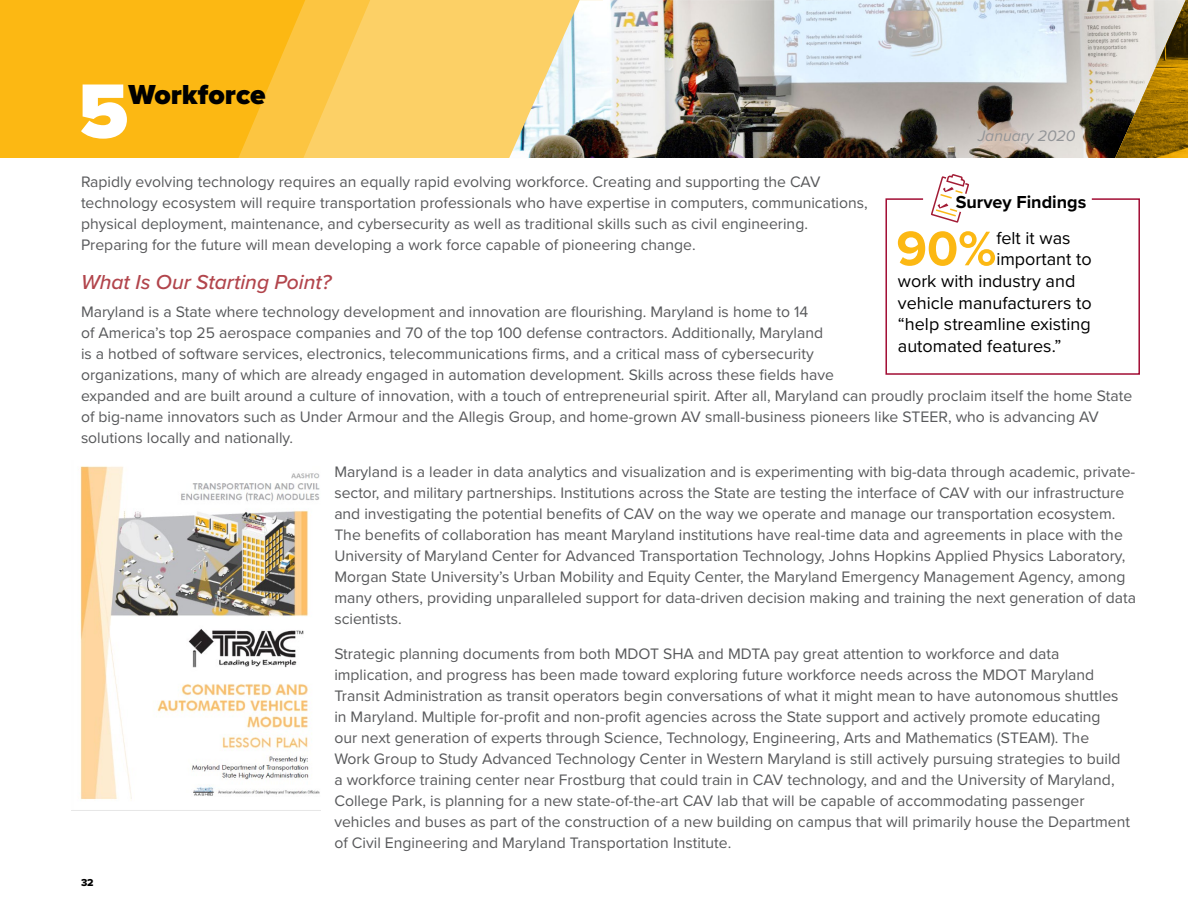
<style>
.page{position:relative;width:1188px;height:918px;background:#fff}
.page>*{position:absolute;margin:0;border:0;box-sizing:border-box;transform-origin:0 0}
.t1{font:900 79.8px "Proxima Nova";color:#fff}
.t2{font:700 50.4px "Proxima Nova";color:#fcb813}
.t3{font:900 28.5px "Proxima Nova";color:#000}
.t4{font:italic 500 21px "Proxima Nova";color:#b2454c}
.t5{font:18px "Proxima Nova";color:#000}
.t6{font:700 18px "Proxima Nova";color:#000}
.t7{font:15.75px/21px "Proxima Nova";color:#58595b}
.t8{font:italic 15.75px "Proxima Nova";color:#939598}
.t9{font:10.5px "Proxima Nova Extrabld";color:#000}
</style>
<div class="page">
<svg style="left:3px;top:0;width:506px;height:811px"></svg>
<img style="left:509px;top:0;width:606px;height:158px">
<img style="left:71px;top:460px;width:250px;height:350px">
<svg style="left:885px;top:198px;width:230px;height:177px"></svg>
<svg style="left:930px;top:174px;width:40px;height:50px"></svg>
<svg style="left:1115px;top:0;width:73px;height:375px"></svg>
<h1 class="t1" style="left:78px;top:52px;width:51px">5</h1>
<h3 class="t3" style="left:128px;top:73px;width:139px">Workforce</h3>
<p class="t7" style="left:81px;top:171px;width:788px">Rapidly evolving technology requires an equally rapid evolving workforce. Creating and supporting the CAV technology ecosystem will require transportation professionals who have expertise in computers, communications, physical deployment, maintenance, and cybersecurity as well as traditional skills such as civil engineering.<br>Preparing for the future will mean developing a work force capable of pioneering change.</p>
<h3 class="t4" style="left:81px;top:266px;width:252px">What Is Our Starting Point?</h3>
<p class="t7" style="left:81px;top:300px;width:1053px">Maryland is a State where technology development and innovation are flourishing. Maryland is home to 14<br>of America’s top 25 aerospace companies and 70 of the top 100 defense contractors. Additionally, Maryland<br>is a hotbed of software services, electronics, telecommunications firms, and a critical mass of cybersecurity<br>organizations, many of which are already engaged in automation development. Skills across these fields have<br>expanded and are built around a culture of innovation, with a touch of entrepreneurial spirit. After all, Maryland can proudly proclaim itself the home State of big-name innovators such as Under Armour and the Allegis Group, and home-grown AV small-business pioneers like STEER, who is advancing AV solutions locally and nationally.</p>
<p class="t7" style="left:334px;top:461px;width:803px">Maryland is a leader in data analytics and visualization and is experimenting with big-data through academic, private&shy;sector, and military partnerships. Institutions across the State are testing the interface of CAV with our infrastructure and investigating the potential benefits of CAV on the way we operate and manage our transportation ecosystem.<br>The benefits of collaboration has meant Maryland institutions have real-time data and agreements in place with the University of Maryland Center for Advanced Transportation Technology, Johns Hopkins Applied Physics Laboratory, Morgan State University’s Urban Mobility and Equity Center, the Maryland Emergency Management Agency, among many others, providing unparalleled support for data-driven decision making and training the next generation of data scientists.</p>
<p class="t7" style="left:334px;top:642px;width:797px">Strategic planning documents from both MDOT SHA and MDTA pay great attention to workforce and data implication, and progress has been made toward exploring future workforce needs across the MDOT Maryland Transit Administration as transit operators begin conversations of what it might mean to have autonomous shuttles in Maryland. Multiple for-profit and non-profit agencies across the State support and actively promote educating<br>our next generation of experts through Science, Technology, Engineering, Arts and Mathematics (STEAM). The<br>Work Group to Study Advanced Technology Center in Western Maryland is still actively pursuing strategies to build a workforce training center near Frostburg that could train in CAV technology, and and the University of Maryland, College Park, is planning for a new state-of-the-art CAV lab that will be capable of accommodating passenger vehicles and buses as part of the construction of a new building on campus that will primarily house the Department of Civil Engineering and Maryland Transportation Institute.</p>
<p class="t8" style="left:978px;top:124px;width:99px">January 2020</p>
<p class="t6" style="left:956px;top:189px;width:132px">Survey Findings</p>
<h2 class="t2" style="left:896px;top:211px;width:102px">90%</h2>
<p class="t5" style="left:996px;top:224px;width:76px">felt it was</p>
<p class="t5" style="left:996px;top:246px;width:97px">important to</p>
<p class="t5" style="left:898px;top:268px;width:179px">work with industry and</p>
<p class="t5" style="left:898px;top:289px;width:195px">vehicle manufacturers to</p>
<p class="t5" style="left:898px;top:311px;width:194px">“help streamline existing</p>
<p class="t5" style="left:898px;top:332px;width:165px">automated features.”</p>
<p class="t9" style="left:81px;top:875px;width:14px">32</p>
</div>
